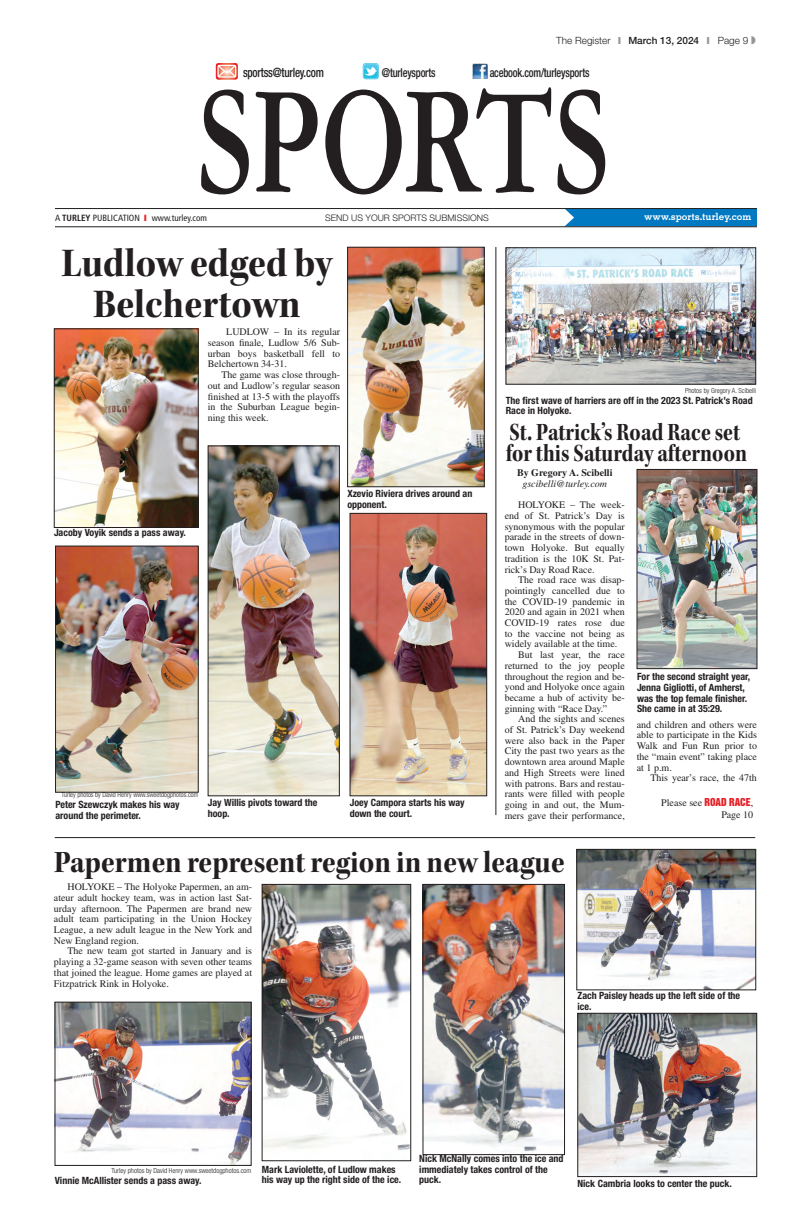
<style>
.page{position:relative;width:810px;height:1224px;background:#fff}
.page>*{position:absolute;margin:0;border:0;box-sizing:border-box;transform-origin:0 0}
.t1{font:700 162.9px "Garamond 3 LT Std";letter-spacing:-.01em;color:#231f20;scale:.71 1}
.lr_-_headline{font:42px/41px "Kepler Std Bold Scn Subh";color:#231f20;text-align:center}
.lr_-_brief_headline2{font:32px "Kepler Std Bold Scn Subh";color:#231f20}
.lr_-_brief_headline2-2{font:25.7px/21px "Kepler Std Bold Scn Subh";color:#231f20;scale:.9 1}
.t2{font:500 condensed 12.9px "Helvetica Neue LT Std";letter-spacing:-.02em;color:#231f20;scale:.86 1}
.t3{font:500 condensed 12.3px "Helvetica Neue LT Std";letter-spacing:-.02em;color:#231f20;scale:.85 1}
.lr_-_body_text{font:10px/10.7px "Times LT Std";color:#231f20;text-align:justify}
.lr_-_cutline{font:700 condensed 10px/10.7px "Helvetica Neue LT Std";color:#231f20}
.t4{font:300 10px "Helvetica Neue LT Std";color:#231f20}
.t5{font:700 10px "Memphis LT Std";color:#fff}
.lr_-_byline_2{font:italic 10px "Times LT Std";color:#231f20}
.lr_-_byline_1{font:700 10px "Times LT Std";color:#231f20}
.t6{font:condensed 9px "Frutiger LT Std";color:#231f20}
.t7{font:300 9px "Helvetica Neue LT Std";color:#231f20}
.lr_-_photo_credit{font:300 condensed 7px "Helvetica Neue LT Std";color:#231f20}
.s1{color:#939598}
.s2{font-weight:500}
.s3{font-weight:700}
.s4{color:#e61e25}
.s5{font-family:"Helvetica Inserat LT Std";color:#e61e25}
</style>
<div class="page">
<img style="left:472px;top:64px;width:16px;height:15px">
<svg style="left:363px;top:63px;width:16px;height:16px"></svg>
<div style="left:565px;top:209px;width:192px;height:17px;background:#0079c2"></div>
<hr style="left:55px;top:208px;width:702px;height:1px;background:#231f20">
<hr style="left:55px;top:226px;width:702px;height:1px;background:#231f20">
<svg style="left:216px;top:63px;width:22px;height:17px"></svg>
<img style="left:56px;top:331px;width:140px;height:195px">
<div style="left:54px;top:329px;width:144px;height:199px;border:1px solid #231f20"></div>
<img style="left:210px;top:448px;width:128px;height:346px">
<div style="left:208px;top:446px;width:132px;height:350px;border:1px solid #231f20"></div>
<hr style="left:496px;top:247px;width:1px;height:568px;background:#231f20">
<img style="left:349px;top:249px;width:134px;height:236px">
<div style="left:347px;top:247px;width:138px;height:240px;border:1px solid #231f20"></div>
<img style="left:57px;top:548px;width:139px;height:242px">
<div style="left:55px;top:546px;width:143px;height:246px;border:1px solid #231f20"></div>
<img style="left:352px;top:515px;width:133px;height:279px">
<div style="left:350px;top:513px;width:137px;height:283px;border:1px solid #231f20"></div>
<hr style="left:55px;top:837px;width:700px;height:1px;background:#231f20">
<img style="left:264px;top:886px;width:145px;height:264px">
<div style="left:262px;top:884px;width:149px;height:277px;border:1px solid #231f20"></div>
<img style="left:425px;top:886px;width:138px;height:266px">
<div style="left:423px;top:884px;width:142px;height:271px;border:1px solid #231f20"></div>
<img style="left:57px;top:1004px;width:192px;height:160px">
<div style="left:55px;top:1002px;width:196px;height:164px;border:1px solid #231f20"></div>
<img style="left:579px;top:851px;width:175px;height:137px">
<div style="left:577px;top:849px;width:179px;height:141px;border:1px solid #231f20"></div>
<img style="left:580px;top:1015px;width:175px;height:160px">
<div style="left:578px;top:1013px;width:179px;height:164px;border:1px solid #231f20"></div>
<img style="left:508px;top:249px;width:246px;height:133px">
<div style="left:506px;top:247px;width:250px;height:137px;border:1px solid #231f20"></div>
<img style="left:639px;top:471px;width:116px;height:196px">
<div style="left:637px;top:469px;width:120px;height:200px;border:1px solid #231f20"></div>
<p class="t4" style="left:556px;top:35px;width:201px">The Register <span class="s1">❙</span> <span class="s2">March 13, 2024</span> <span class="s1">❙</span> Page 9 <span class="s1">◗</span></p>
<p class="t2" style="left:243px;top:65px;width:96px">sportss@turley.com</p>
<p class="t3" style="left:382px;top:65px;width:65px">@turleysports</p>
<p class="t3" style="left:490px;top:65px;width:119px">acebook.com/turleysports</p>
<p class="t1" style="left:196px;top:52px;width:585px">SPORTS</p>
<p class="t6" style="left:55px;top:213px;width:153px">A <span class="s3">TURLEY</span> PUBLICATION <span class="s4">❙</span> www.turley.com</p>
<p class="t7" style="left:325px;top:212px;width:165px">SEND US YOUR SPORTS SUBMISSIONS</p>
<p class="t5" style="left:644px;top:210px;width:109px">www.sports.turley.com</p>
<p class="lr_-_headline" style="left:62px;top:243px;width:272px">Ludlow edged by<br>Belchertown</p>
<p class="lr_-_body_text" style="left:208px;top:327px;width:134px;text-indent:18px">LUDLOW – In its regular season finale, Ludlow 5/6 Sub&shy;urban boys basketball fell to Belchertown 34-31.</p>
<p class="lr_-_body_text" style="left:208px;top:369px;width:134px;text-indent:14px">The game was close through&shy;out and Ludlow’s regular season finished at 13-5 with the playoffs in the Suburban League begin&shy;ning this week.</p>
<p class="lr_-_cutline" style="left:54px;top:527px;width:133px">Jacoby Voyik sends a pass away.</p>
<p class="lr_-_cutline" style="left:347px;top:488px;width:127px">Xzevio Riviera drives around an opponent.</p>
<p class="lr_-_photo_credit" style="left:62px;top:791px;width:138px">Turley photos by David Henry www.sweetdogphotos.com</p>
<p class="lr_-_cutline" style="left:55px;top:799px;width:126px">Peter Szewczyk makes his way around the perimeter.</p>
<p class="lr_-_cutline" style="left:208px;top:797px;width:111px">Jay Willis pivots toward the hoop.</p>
<p class="lr_-_cutline" style="left:350px;top:797px;width:116px">Joey Campora starts his way down the court.</p>
<p class="lr_-_photo_credit" style="left:685px;top:386px;width:72px">Photos by Gregory A. Scibelli</p>
<p class="lr_-_cutline" style="left:506px;top:395px;width:249px">The first wave of harriers are off in the 2023 St. Patrick’s Road<br>Race in Holyoke.</p>
<p class="lr_-_brief_headline2-2" style="left:506px;top:421px;width:270px">St. Patrick’s Road Race set for this Saturday afternoon</p>
<p class="lr_-_byline_1" style="left:517px;top:467px;width:97px">By Gregory A. Scibelli</p>
<p class="lr_-_byline_2" style="left:522px;top:478px;width:86px">gscibelli@turley.com</p>
<p class="lr_-_body_text" style="left:505px;top:500px;width:122px;text-indent:14px">HOLYOKE – The week&shy;end of St. Patrick’s Day is synonymous with the popular parade in the streets of down&shy;town Holyoke. But equally tradition is the 10K St. Pat&shy;rick’s Day Road Race.</p>
<p class="lr_-_body_text" style="left:505px;top:575px;width:122px;text-indent:14px">The road race was disap&shy;pointingly cancelled due to the COVID-19 pandemic in 2020 and again in 2021 when COVID-19 rates rose due to the vaccine not being as widely available at the time.</p>
<p class="lr_-_body_text" style="left:505px;top:649px;width:122px;text-indent:14px">But last year, the race returned to the joy people throughout the region and be&shy;yond and Holyoke once again became a hub of activity be&shy;ginning with “Race Day.”</p>
<p class="lr_-_body_text" style="left:505px;top:714px;width:122px;text-indent:14px">And the sights and scenes of St. Patrick’s Day weekend were also back in the Paper City the past two years as the downtown area around Maple and High Streets were lined with patrons. Bars and restau&shy;rants were filled with people going in and out, the Mum&shy;mers gave their performance,</p>
<p class="lr_-_body_text" style="left:637px;top:719px;width:122px">and children and others were able to participate in the Kids Walk and Fun Run prior to the “main event” taking place at 1 p.m.</p>
<p class="lr_-_cutline" style="left:637px;top:671px;width:115px">For the second straight year,<br>Jenna Gigliotti, of Amherst, was the top female finisher.<br>She came in at 35:29.</p>
<p class="lr_-_body_text" style="left:650px;top:772px;width:108px">This year’s race, the 47th</p>
<p class="lr_-_body_text" style="left:661px;top:797px;width:93px">Please see <span class="s5">ROAD RACE</span>,</p>
<p class="lr_-_body_text" style="left:721px;top:809px;width:33px">Page 10</p>
<p class="lr_-_brief_headline2" style="left:54px;top:844px;width:512px">Papermen represent region in new league</p>
<p class="lr_-_body_text" style="left:54px;top:882px;width:200px;text-indent:14px">HOLYOKE – The Holyoke Papermen, an am&shy;ateur adult hockey team, was in action last Sat&shy;urday afternoon. The Papermen are brand new adult team participating in the Union Hockey League, a new adult league in the New York and New England region.</p>
<p class="lr_-_body_text" style="left:54px;top:946px;width:200px;text-indent:14px">The new team got started in January and is playing a 32-game season with seven other teams that joined the league. Home games are played at Fitzpatrick Rink in Holyoke.</p>
<p class="lr_-_cutline" style="left:578px;top:990px;width:164px">Zach Paisley heads up the left side of the ice.</p>
<p class="lr_-_photo_credit" style="left:112px;top:1167px;width:141px">Turley photos by David Henry www.sweetdogphotos.com</p>
<p class="lr_-_cutline" style="left:55px;top:1175px;width:148px">Vinnie McAllister sends a pass away.</p>
<p class="lr_-_cutline" style="left:262px;top:1164px;width:141px">Mark Laviolette, of Ludlow makes his way up the right side of the ice.</p>
<p class="lr_-_cutline" style="left:419px;top:1153px;width:146px">Nick McNally comes into the ice and immediately takes control of the puck.</p>
<p class="lr_-_cutline" style="left:578px;top:1177px;width:156px">Nick Cambria looks to center the puck.</p>
</div>
